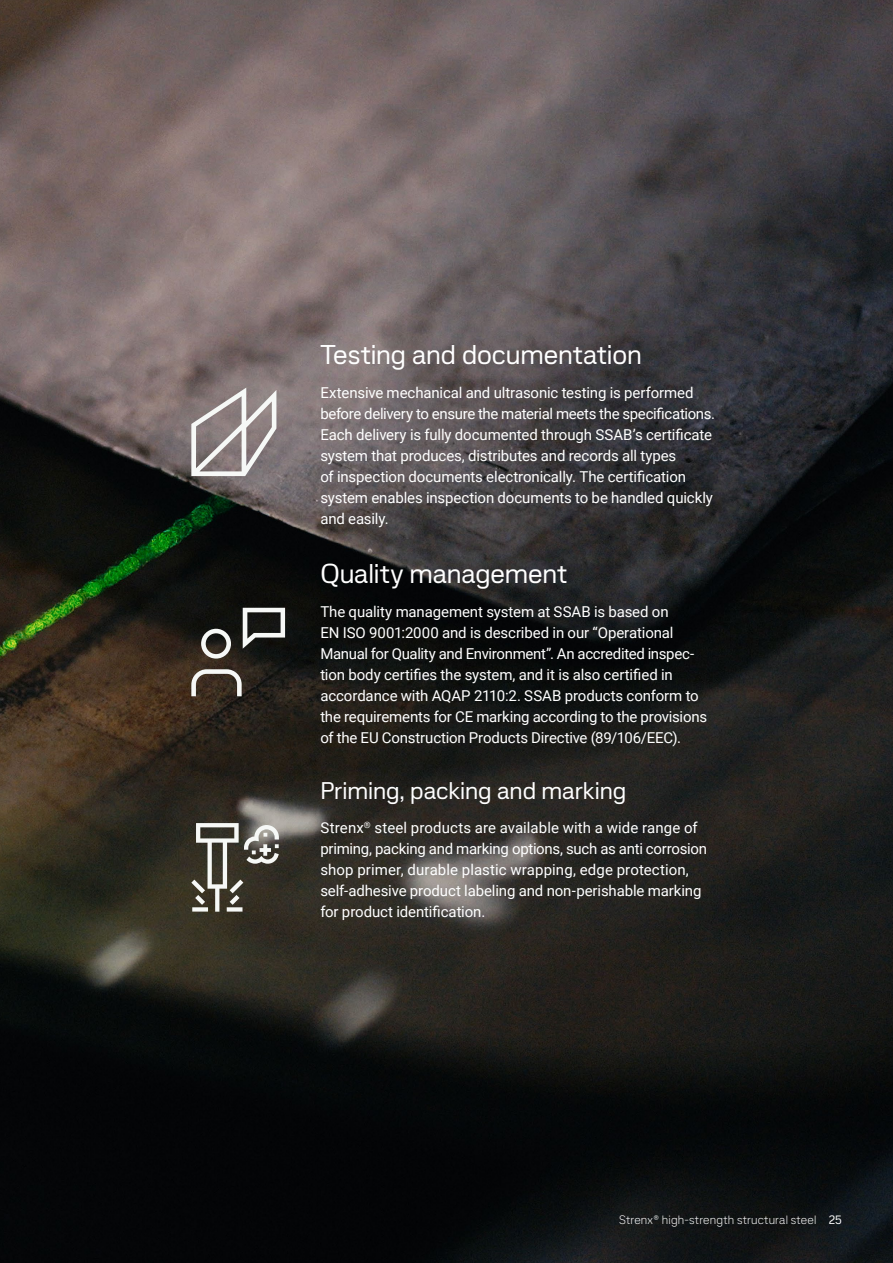
<style>
.page{position:relative;width:893px;height:1263px;background:#fff}
.page>*{position:absolute;margin:0;border:0;box-sizing:border-box;transform-origin:0 0}
.t1{font:27px "SSAB Sans";letter-spacing:-.005em;color:#fff}
.t2{font:24px "SSAB Sans";letter-spacing:-.005em;color:#fff}
.Body{font:15px/21px "Roboto";letter-spacing:-.01em;color:#fff}
.t3{font:300 12px "SSAB Sans";letter-spacing:.015em;color:#fff}
.t4{font:12px "SSAB Sans";color:#fff}
</style>
<div class="page">
<img style="left:0;top:0;width:893px;height:1263px">
<svg style="left:191px;top:388px;width:85px;height:88px"></svg>
<svg style="left:191px;top:608px;width:94px;height:88px;background:#44413b"></svg>
<svg style="left:191px;top:823px;width:88px;height:89px"></svg>
<h5 class="t1" style="left:320px;top:338px;width:323px">Testing and documentation</h5>
<p class="Body" style="left:320px;top:382px;width:396px">Extensive mechanical and ultrasonic testing is performed before delivery to ensure the material meets the specifications.<br>Each delivery is fully documented through SSAB’s certificate system that produces, distributes and records all types<br>of inspection documents electronically. The certification system enables inspection documents to be handled quickly and easily.</p>
<h5 class="t1" style="left:320px;top:557px;width:248px">Quality management</h5>
<p class="Body" style="left:320px;top:601px;width:355px">The quality management system at SSAB is based on<br>EN ISO 9001:2000 and is described in our “Operational</p>
<p class="Body" style="left:320px;top:643px;width:388px">Manual for Quality and Environment”. An accredited inspec&shy;tion body certifies the system, and it is also certified in accordance with AQAP 2110:2. SSAB products conform to the requirements for CE marking according to the provisions of the EU Construction Products Directive (89/106/EEC).</p>
<h5 class="t2" style="left:320px;top:775px;width:307px">Priming, packing and marking</h5>
<h5 class="Body" style="left:320px;top:816px;width:388px">Strenx<sup>®</sup> steel products are available with a wide range of priming, packing and marking options, such as anti corrosion shop primer, durable plastic wrapping, edge protection, self-adhesive product labeling and non-perishable marking</h5>
<p class="Body" style="left:320px;top:900px;width:167px">for product identification.</p>
<h6 class="t3" style="left:619px;top:1212px;width:199px">Strenx® high-strength structural steel</h6>
<h6 class="t4" style="left:829px;top:1212px;width:15px">25</h6>
</div>
